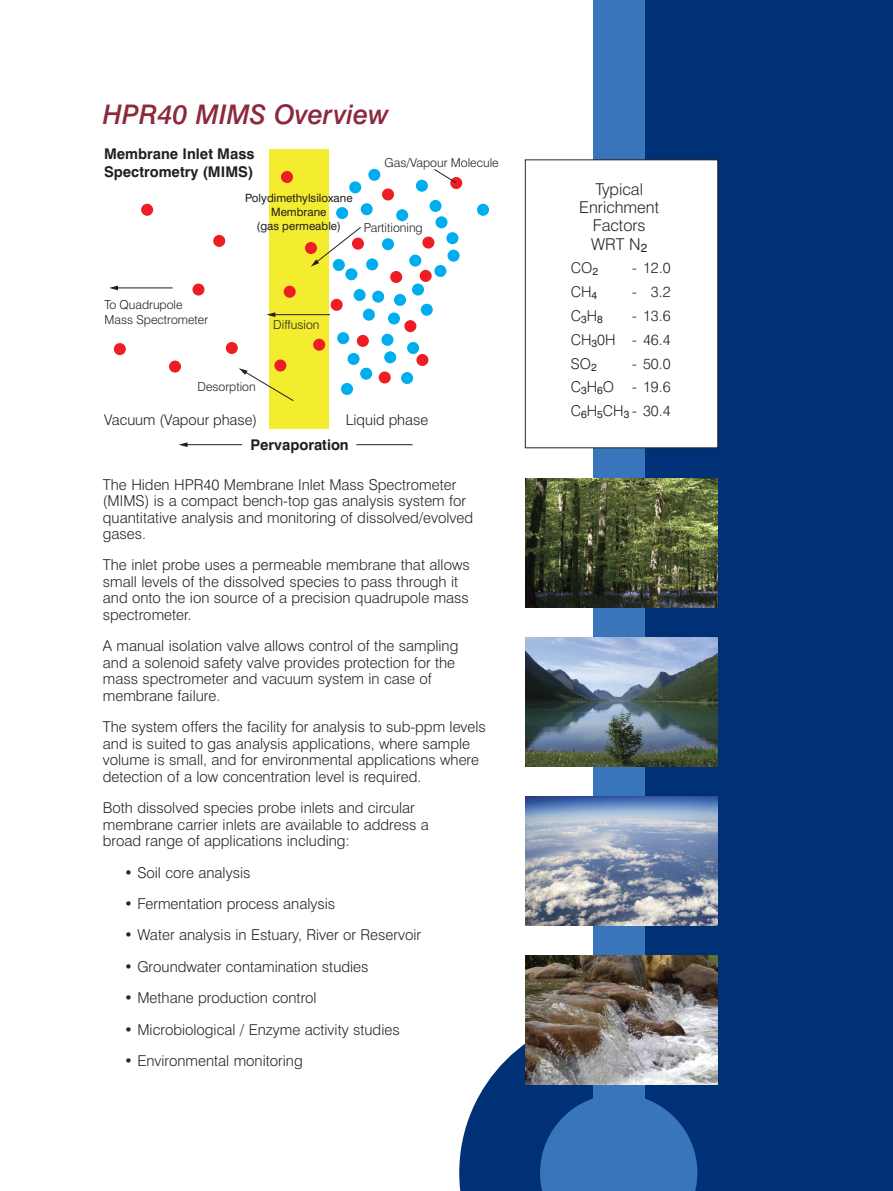
<style>
.page{position:relative;width:893px;height:1191px;background:#fff}
.page>*{position:absolute;margin:0;border:0;box-sizing:border-box;transform-origin:0 0}
.t1{font:italic 500 27px "Swiss 721 BT";color:#8c293c}
.t2{font:300 16.35px/18.3px "Swiss 721 BT";color:#272627;text-align:center}
.t3{font:300 15px/16.5px "Swiss 721 BT";color:#272627}
.t4{font:300 14.85px/23.9px "Swiss 721 BT";color:#272627;text-align:justify}
.t5{font:700 14.7px/17.7px "Swiss 721 BT";color:#231f20}
.t6{font:300 14.7px "Swiss 721 BT";color:#231f20}
.t7{font:300 12.3px/14.7px "Swiss 721 BT";color:#231f20}
.t8{font:11.4px/13.8px "Swiss 721 BT";color:#231f20;text-align:center}
</style>
<div class="page">
<div style="left:638px;top:0;width:255px;height:1191px;background:#003075"></div>
<svg style="left:459px;top:1044px;width:259px;height:147px;fill:#003075"></svg>
<svg style="left:540px;top:1094px;width:157px;height:97px;background:#2963a9"></svg>
<div style="left:593px;top:0;width:51px;height:1191px;background:#3875bb"></div>
<img style="left:525px;top:955px;width:193px;height:129px">
<div style="left:269px;top:149px;width:59px;height:279px;background:#f4ed2f"></div>
<div style="left:450px;top:177px;width:12px;height:12px;background:#ee1d23;border-radius:50%"></div>
<div style="left:477px;top:204px;width:12px;height:12px;background:#00aeef;border-radius:50%"></div>
<div style="left:348px;top:353px;width:12px;height:12px;background:#00aeef;border-radius:50%"></div>
<div style="left:429px;top:200px;width:12px;height:12px;background:#00aeef;border-radius:50%"></div>
<div style="left:382px;top:238px;width:12px;height:12px;background:#00aeef;border-radius:50%"></div>
<div style="left:382px;top:188px;width:12px;height:12px;background:#ee1d23;border-radius:50%"></div>
<div style="left:416px;top:180px;width:12px;height:12px;background:#00aeef;border-radius:50%"></div>
<div style="left:409px;top:254px;width:12px;height:13px;background:#00aeef;border-radius:50%"></div>
<div style="left:390px;top:271px;width:12px;height:12px;background:#ee1d23;border-radius:50%"></div>
<div style="left:281px;top:171px;width:12px;height:12px;background:#ee1d23;border-radius:50%"></div>
<div style="left:305px;top:242px;width:12px;height:12px;background:#ee1d23;border-radius:50%"></div>
<div style="left:284px;top:286px;width:12px;height:12px;background:#ee1d23;border-radius:50%"></div>
<div style="left:313px;top:339px;width:12px;height:12px;background:#ee1d23;border-radius:50%"></div>
<div style="left:274px;top:359px;width:12px;height:12px;background:#ee1d23;border-radius:50%"></div>
<div style="left:226px;top:342px;width:12px;height:12px;background:#ee1d23;border-radius:50%"></div>
<div style="left:213px;top:235px;width:12px;height:12px;background:#ee1d23;border-radius:50%"></div>
<div style="left:192px;top:283px;width:12px;height:12px;background:#ee1d23;border-radius:50%"></div>
<div style="left:141px;top:204px;width:12px;height:12px;background:#ee1d23;border-radius:50%"></div>
<div style="left:114px;top:343px;width:12px;height:12px;background:#ee1d23;border-radius:50%"></div>
<div style="left:169px;top:360px;width:12px;height:12px;background:#ee1d23;border-radius:50%"></div>
<div style="left:372px;top:291px;width:12px;height:12px;background:#00aeef;border-radius:50%"></div>
<div style="left:388px;top:312px;width:12px;height:12px;background:#00aeef;border-radius:50%"></div>
<div style="left:394px;top:294px;width:12px;height:12px;background:#00aeef;border-radius:50%"></div>
<div style="left:412px;top:283px;width:12px;height:12px;background:#00aeef;border-radius:50%"></div>
<div style="left:421px;top:304px;width:12px;height:12px;background:#00aeef;border-radius:50%"></div>
<div style="left:434px;top:265px;width:12px;height:12px;background:#00aeef;border-radius:50%"></div>
<div style="left:404px;top:320px;width:12px;height:12px;background:#ee1d23;border-radius:50%"></div>
<div style="left:446px;top:232px;width:12px;height:12px;background:#00aeef;border-radius:50%"></div>
<div style="left:447px;top:250px;width:13px;height:12px;background:#00aeef;border-radius:50%"></div>
<div style="left:366px;top:258px;width:12px;height:12px;background:#00aeef;border-radius:50%"></div>
<div style="left:349px;top:181px;width:12px;height:12px;background:#00aeef;border-radius:50%"></div>
<div style="left:368px;top:169px;width:12px;height:12px;background:#00aeef;border-radius:50%"></div>
<div style="left:361px;top:203px;width:12px;height:12px;background:#00aeef;border-radius:50%"></div>
<div style="left:333px;top:259px;width:12px;height:12px;background:#00aeef;border-radius:50%"></div>
<div style="left:331px;top:299px;width:12px;height:12px;background:#ee1d23;border-radius:50%"></div>
<div style="left:363px;top:309px;width:12px;height:12px;background:#00aeef;border-radius:50%"></div>
<div style="left:407px;top:342px;width:12px;height:12px;background:#00aeef;border-radius:50%"></div>
<div style="left:381px;top:334px;width:12px;height:12px;background:#00aeef;border-radius:50%"></div>
<div style="left:354px;top:289px;width:12px;height:12px;background:#00aeef;border-radius:50%"></div>
<div style="left:357px;top:335px;width:12px;height:12px;background:#ee1d23;border-radius:50%"></div>
<div style="left:337px;top:332px;width:12px;height:12px;background:#00aeef;border-radius:50%"></div>
<div style="left:341px;top:383px;width:12px;height:12px;background:#00aeef;border-radius:50%"></div>
<div style="left:360px;top:368px;width:12px;height:12px;background:#00aeef;border-radius:50%"></div>
<div style="left:401px;top:372px;width:12px;height:12px;background:#00aeef;border-radius:50%"></div>
<div style="left:379px;top:371px;width:12px;height:12px;background:#ee1d23;border-radius:50%"></div>
<div style="left:345px;top:268px;width:12px;height:12px;background:#00aeef;border-radius:50%"></div>
<div style="left:416px;top:354px;width:12px;height:12px;background:#ee1d23;border-radius:50%"></div>
<div style="left:384px;top:351px;width:12px;height:12px;background:#00aeef;border-radius:50%"></div>
<div style="left:336px;top:207px;width:12px;height:12px;background:#00aeef;border-radius:50%"></div>
<div style="left:422px;top:236px;width:12px;height:12px;background:#ee1d23;border-radius:50%"></div>
<div style="left:396px;top:209px;width:12px;height:12px;background:#00aeef;border-radius:50%"></div>
<div style="left:352px;top:238px;width:12px;height:12px;background:#ee1d23;border-radius:50%"></div>
<div style="left:420px;top:270px;width:12px;height:12px;background:#ee1d23;border-radius:50%"></div>
<div style="left:435px;top:216px;width:12px;height:12px;background:#00aeef;border-radius:50%"></div>
<svg style="left:434px;top:169px;width:23px;height:15px"></svg>
<hr style="left:116px;top:287px;width:57px;height:1px;background:#231f20">
<svg style="left:109px;top:285px;width:9px;height:5px"></svg>
<hr style="left:186px;top:444px;width:56px;height:1px;background:#231f20">
<svg style="left:179px;top:442px;width:9px;height:5px"></svg>
<hr style="left:356px;top:444px;width:57px;height:1px;background:#231f20">
<hr style="left:274px;top:314px;width:56px;height:1px;background:#231f20">
<svg style="left:266px;top:312px;width:9px;height:5px"></svg>
<svg style="left:239px;top:368px;width:55px;height:33px"></svg>
<svg style="left:311px;top:226px;width:51px;height:41px"></svg>
<img style="left:525px;top:478px;width:193px;height:129px">
<div style="left:525px;top:160px;width:193px;height:288px;background:#fff"></div>
<div style="left:525px;top:160px;width:193px;height:288px;border:1px solid #272627"></div>
<img style="left:525px;top:637px;width:193px;height:129px">
<img style="left:525px;top:796px;width:193px;height:129px">
<h1 class="t1" style="left:103px;top:105px;width:287px">HPR40 MIMS Overview</h1>
<p class="t5" style="left:104px;top:146px;width:152px">Membrane Inlet Mass<br>Spectrometry (MIMS)</p>
<p class="t8" style="left:245px;top:192px;width:109px">Polydimethylsiloxane<br>Membrane<br>(gas permeable)</p>
<p class="t7" style="left:385px;top:157px;width:116px">Gas/Vapour Molecule</p>
<p class="t7" style="left:364px;top:221px;width:60px">Partitioning</p>
<p class="t7" style="left:105px;top:299px;width:105px">To Quadrupole<br>Mass Spectrometer</p>
<p class="t7" style="left:273px;top:318px;width:48px">Diffusion</p>
<p class="t7" style="left:197px;top:380px;width:60px">Desorption</p>
<p class="t6" style="left:104px;top:414px;width:155px">Vacuum (Vapour phase)</p>
<p class="t6" style="left:346px;top:414px;width:84px">Liquid phase</p>
<p class="t5" style="left:251px;top:437px;width:100px">Pervaporation</p>
<p class="t3" style="left:103px;top:477px;width:372px">The Hiden HPR40 Membrane Inlet Mass Spectrometer (MIMS) is a compact bench-top gas analysis system for quantitative analysis and monitoring of dissolved/evolved gases.</p>
<p class="t3" style="left:103px;top:558px;width:368px">The inlet probe uses a permeable membrane that allows small levels of the dissolved species to pass through it and onto the ion source of a precision quadrupole mass spectrometer.</p>
<p class="t3" style="left:103px;top:639px;width:357px">A manual isolation valve allows control of the sampling and a solenoid safety valve provides protection for the mass spectrometer and vacuum system in case of membrane failure.</p>
<p class="t3" style="left:103px;top:720px;width:385px">The system offers the facility for analysis to sub-ppm levels and is suited to gas analysis applications, where sample volume is small, and for environmental applications where detection of a low concentration level is required.</p>
<p class="t3" style="left:103px;top:801px;width:327px">Both dissolved species probe inlets and circular membrane carrier inlets are available to address a broad range of applications including:</p>
<p class="t3" style="left:124px;top:865px;width:128px">• Soil core analysis</p>
<p class="t3" style="left:124px;top:897px;width:213px">• Fermentation process analysis</p>
<p class="t3" style="left:124px;top:928px;width:298px">• Water analysis in Estuary, River or Reservoir</p>
<p class="t3" style="left:124px;top:959px;width:246px">• Groundwater contamination studies</p>
<p class="t3" style="left:124px;top:991px;width:194px">• Methane production control</p>
<p class="t3" style="left:124px;top:1022px;width:277px">• Microbiological / Enzyme activity studies</p>
<p class="t3" style="left:124px;top:1053px;width:180px">• Environmental monitoring</p>
<p class="t2" style="left:579px;top:181px;width:81px">Typical<br>Enrichment<br>Factors<br>WRT N<sub>2</sub></p>
<p class="t4" style="left:571px;top:258px;width:29px">CO<sub>2</sub></p>
<p class="t4" style="left:632px;top:258px;width:40px">- 12.0</p>
<p class="t4" style="left:571px;top:281px;width:28px">CH<sub>4</sub></p>
<p class="t4" style="left:632px;top:281px;width:40px">- 3.2</p>
<p class="t4" style="left:571px;top:305px;width:34px">C<sub>3</sub>H<sub>8</sub></p>
<p class="t4" style="left:571px;top:305px;width:101px;text-indent:61px">- 13.6<br>CH<sub>3</sub>0H - 46.4<br>SO<sub>2</sub></p>
<p class="t4" style="left:571px;top:353px;width:101px;text-indent:61px">- 50.0<br>C<sub>3</sub>H<sub>6</sub>O - 19.6<br>C<sub>6</sub>H<sub>5</sub>CH<sub>3</sub> - 30.4</p>
</div>
